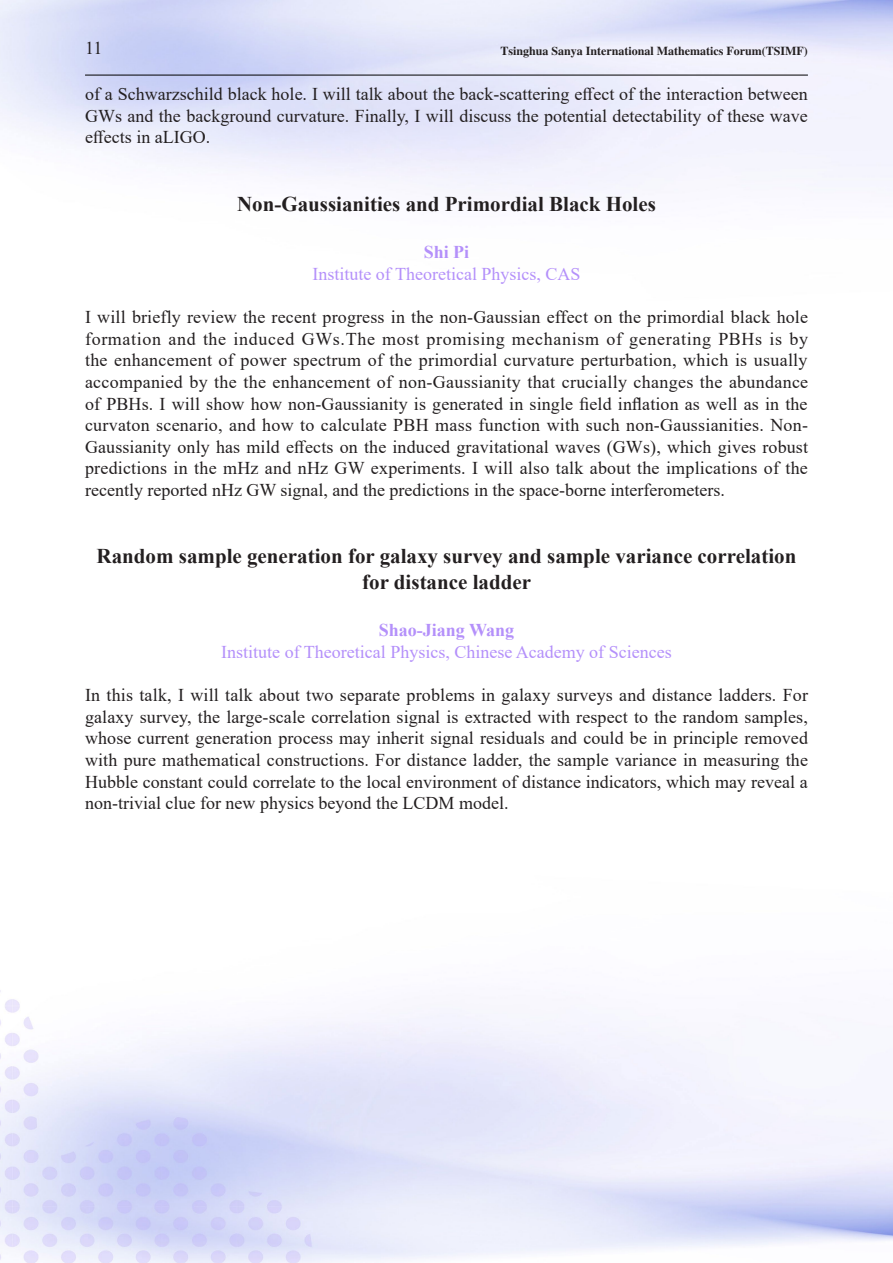
<style>
.page{position:relative;width:893px;height:1263px;background:#fff}
.page>*{position:absolute;margin:0;border:0;box-sizing:border-box;transform-origin:0 0}
.报告题目{font:700 21px/25.2px "Times New Roman";color:#231f20;text-align:center}
.报告内容{font:18px/21.6px "Times New Roman";color:#231f20;text-align:justify}
.报告人单位名称{font:18px "Times New Roman";color:#b490fa}
.报告人姓名{font:700 18px "Times New Roman";color:#b490fa}
.t1{font:12px "CT Hu Po SF";color:#231f20}
</style>
<div class="page">
<hr style="left:85px;top:75px;width:723px;height:1px;background:#000">
<p class="报告内容" style="left:85px;top:37px;width:19px">11</p>
<p class="t1" style="left:501px;top:45px;width:309px">Tsinghua Sanya International Mathematics Forum(TSIMF)</p>
<p class="报告内容" style="left:85px;top:83px;width:724px">of a Schwarzschild black hole. I will talk about the back-scattering effect of the interaction between GWs and the background curvature. Finally, I will discuss the potential detectability of these wave effects in aLIGO.</p>
<p class="报告题目" style="left:237px;top:190px;width:420px">Non-Gaussianities and Primordial Black Holes</p>
<p class="报告人姓名" style="left:424px;top:239px;width:47px">Shi Pi</p>
<p class="报告人单位名称" style="left:312px;top:261px;width:270px">Institute of Theoretical Physics, CAS</p>
<p class="报告内容" style="left:85px;top:306px;width:725px">I will briefly review the recent progress in the non-Gaussian effect on the primordial black hole formation and the induced GWs.The most promising mechanism of generating PBHs is by the enhancement of power spectrum of the primordial curvature perturbation, which is usually accompanied by the the enhancement of non-Gaussianity that crucially changes the abundance of PBHs. I will show how non-Gaussianity is generated in single field inflation as well as in the curvaton scenario, and how to calculate PBH mass function with such non-Gaussianities. Non-Gaussianity only has mild effects on the induced gravitational waves (GWs), which gives robust predictions in the mHz and nHz GW experiments. I will also talk about the implications of the recently reported nHz GW signal, and the predictions in the space-borne interferometers.</p>
<p class="报告题目" style="left:97px;top:543px;width:701px">Random sample generation for galaxy survey and sample variance correlation for distance ladder</p>
<p class="报告人姓名" style="left:379px;top:617px;width:137px">Shao-Jiang Wang</p>
<p class="报告人单位名称" style="left:221px;top:639px;width:452px">Institute of Theoretical Physics, Chinese Academy of Sciences</p>
<p class="报告内容" style="left:85px;top:684px;width:724px">In this talk, I will talk about two separate problems in galaxy surveys and distance ladders. For galaxy survey, the large-scale correlation signal is extracted with respect to the random samples, whose current generation process may inherit signal residuals and could be in principle removed with pure mathematical constructions. For distance ladder, the sample variance in measuring the Hubble constant could correlate to the local environment of distance indicators, which may reveal a non-trivial clue for new physics beyond the LCDM model.</p>
</div>
